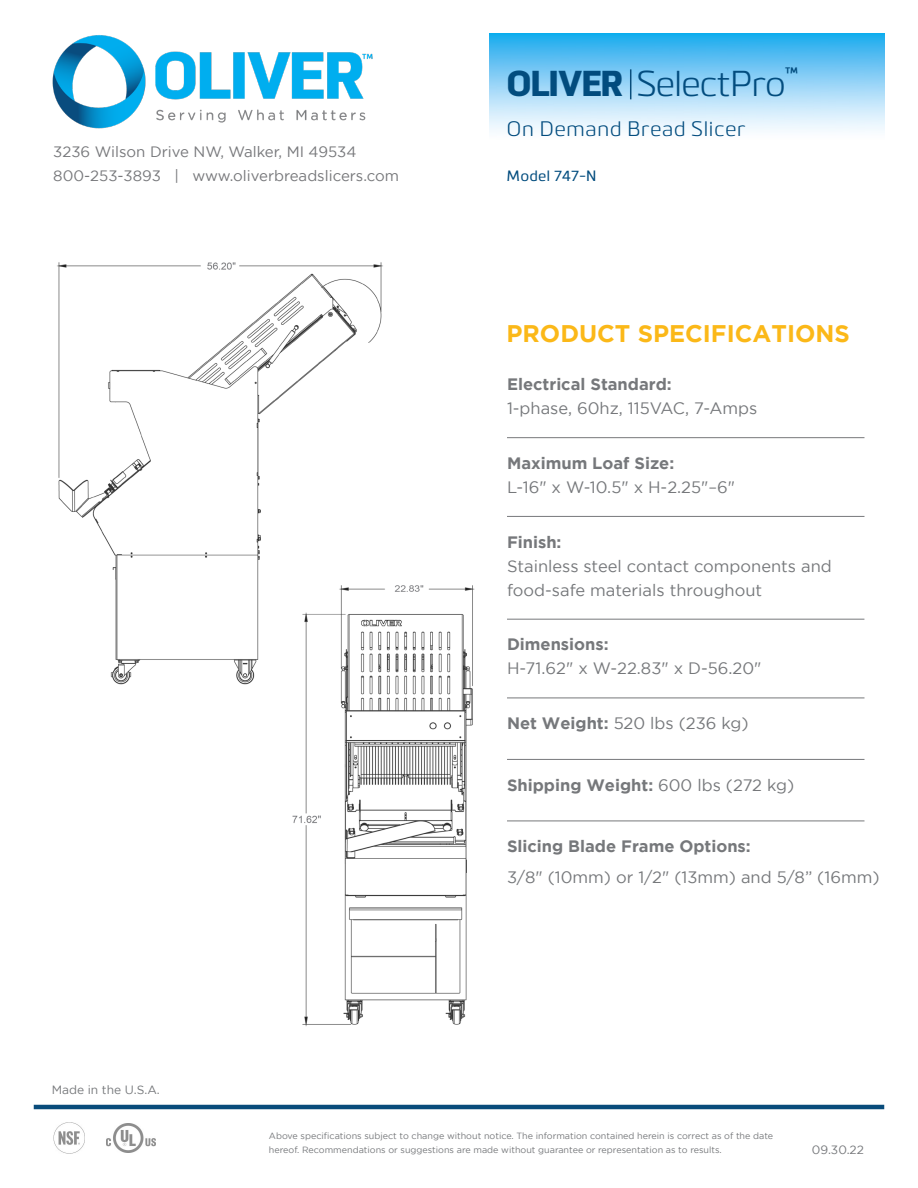
<style>
.page{position:relative;width:918px;height:1188px;background:#fff}
.page>*{position:absolute;margin:0;border:0;box-sizing:border-box;transform-origin:0 0}
.t1{font:36px "Bitner";letter-spacing:-.04em;color:#024c7e}
.t2{font:700 24px "Gotham";color:#fbb818}
.t3{font:21px "Bitner";letter-spacing:.01em;color:#024c7e}
.t4{font:600 16.65px "Bitner";color:#024c7e}
.t5{font:16.5px/24px "Gotham";color:#76787b}
.t6{font:700 16.5px "Gotham";color:#76787b}
.t7{font:15px/24px "Gotham";color:#77787b}
.t8{font:500 15px "Bitner";letter-spacing:.01em;color:#024c7e}
.t9{font:12px "Gotham";color:#76787b}
.t10{font:9px/13.5px "Gotham";color:#76787b}
.s1{font-weight:800}
.s2{font-weight:700}
.s3{font-weight:400}
</style>
<div class="page">
<img style="left:489px;top:34px;width:395px;height:97px">
<hr style="left:507px;top:437px;width:357px;height:1px;background:#77787b">
<hr style="left:507px;top:516px;width:357px;height:1px;background:#77787b">
<hr style="left:507px;top:619px;width:357px;height:1px;background:#77787b">
<hr style="left:507px;top:698px;width:357px;height:1px;background:#77787b">
<hr style="left:507px;top:759px;width:357px;height:1px;background:#77787b">
<hr style="left:507px;top:821px;width:357px;height:1px;background:#77787b">
<img style="left:52px;top:35px;width:321px;height:94px">
<hr style="left:630px;top:69px;width:1px;height:30px;background:#094d7b">
<img style="left:57px;top:262px;width:326px;height:423px">
<img style="left:284px;top:576px;width:191px;height:451px">
<hr style="left:34px;top:1105px;width:850px;height:4px;background:#094c7b">
<img style="left:53px;top:1123px;width:31px;height:31px">
<img style="left:107px;top:1123px;width:48px;height:30px">
<p class="t7" style="left:53px;top:139px;width:347px">3236 Wilson Drive NW, Walker, MI 49534<br>800-253-3893 | www.oliverbreadslicers.com</p>
<p class="t9" style="left:52px;top:1083px;width:110px">Made in the U.S.A.</p>
<p class="t4" style="left:785px;top:61px;width:15px">™</p>
<h1 class="t1" style="left:507px;top:56px;width:281px"><span class="s1">OLIVER</span> SelectPro</h1>
<p class="t3" style="left:507px;top:113px;width:241px">On Demand Bread Slicer</p>
<p class="t8" style="left:507px;top:164px;width:91px">Model 747-N</p>
<h2 class="t2" style="left:507px;top:319px;width:345px">PRODUCT SPECIFICATIONS</h2>
<p class="t6" style="left:507px;top:375px;width:166px">Electrical Standard:</p>
<p class="t5" style="left:507px;top:396px;width:252px">1-phase, 60hz, 115VAC, 7-Amps</p>
<p class="t6" style="left:507px;top:453px;width:169px">Maximum Loaf Size:</p>
<p class="t5" style="left:507px;top:475px;width:230px">L-16" x W-10.5" x H-2.25"–6"</p>
<p class="t6" style="left:507px;top:532px;width:56px">Finish:</p>
<p class="t5" style="left:507px;top:553px;width:326px">Stainless steel contact components and food-safe materials throughout</p>
<p class="t6" style="left:507px;top:635px;width:103px">Dimensions:</p>
<p class="t5" style="left:507px;top:656px;width:256px">H-71.62" x W-22.83" x D-56.20"</p>
<p class="t5" style="left:507px;top:711px;width:243px"><span class="s2">Net Weight:</span> 520 lbs (236 kg)</p>
<p class="t6" style="left:507px;top:775px;width:289px">Shipping Weight: <span class="s3">600 lbs (272 kg)</span></p>
<p class="t6" style="left:507px;top:837px;width:245px">Slicing Blade Frame Options:</p>
<p class="t5" style="left:507px;top:865px;width:374px">3/8" (10mm) or 1/2" (13mm) and 5/8” (16mm)</p>
<p class="t10" style="left:269px;top:1129px;width:506px">Above specifications subject to change without notice. The information contained herein is correct as of the date hereof. Recommendations or suggestions are made without guarantee or representation as to results.</p>
<p class="t9" style="left:812px;top:1143px;width:54px">09.30.22</p>
</div>
